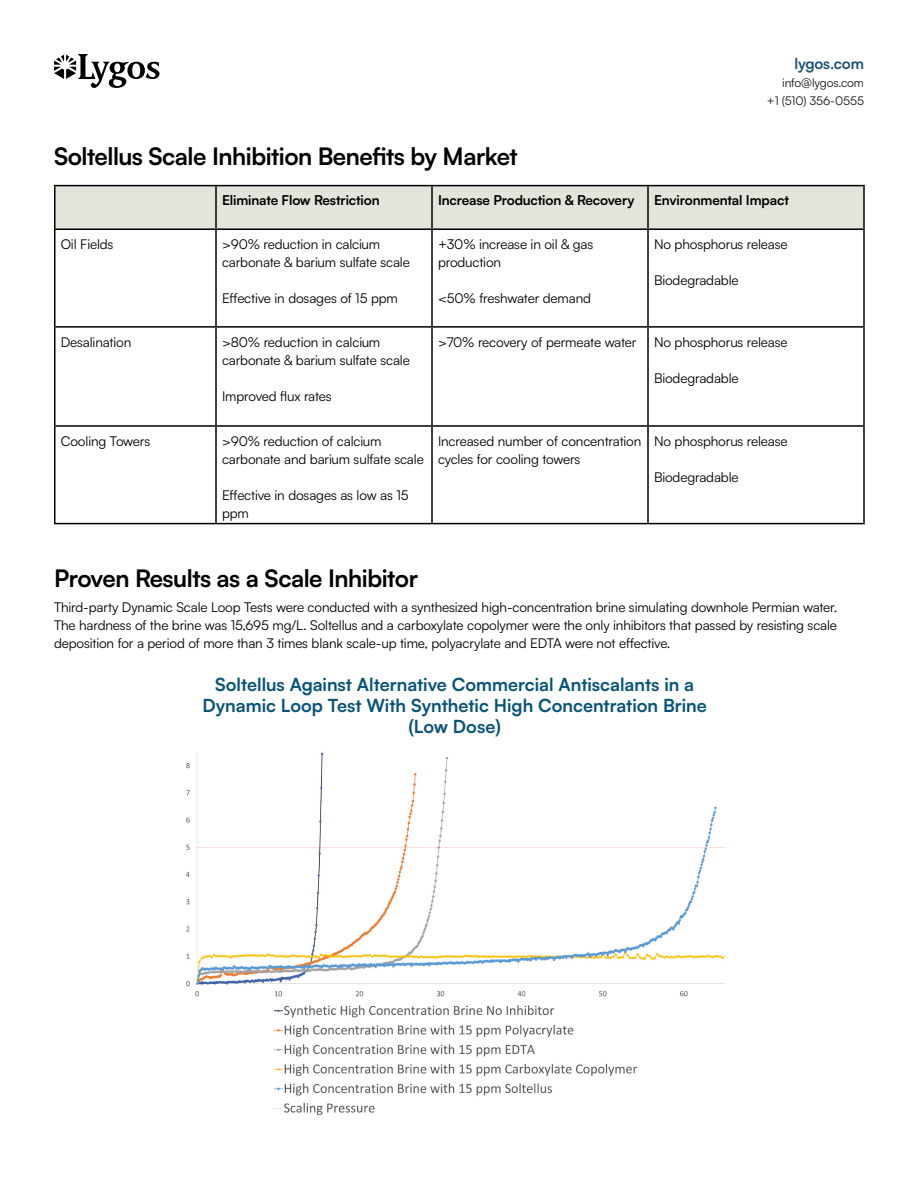
<style>
.page{position:relative;width:918px;height:1188px;background:#fff}
.page>*{position:absolute;margin:0;border:0;box-sizing:border-box;transform-origin:0 0}
.t1{font:700 24px "Satoshi";letter-spacing:-.02em;color:#000}
.t2{font:700 18px/21px "Satoshi";color:#085378;text-align:center}
.t3{font:700 15px "Satoshi";letter-spacing:-.01em;color:#1e5275}
.Body{font:13.5px/18px "Satoshi";letter-spacing:-.01em;color:#000}
.Body-2{font:700 13.5px "Satoshi";letter-spacing:-.01em;color:#000}
.t4{font:12px/18px "Satoshi";letter-spacing:-.01em;color:#161616;text-align:right}
</style>
<div class="page">
<svg style="left:54px;top:54px;width:106px;height:34px"></svg>
<div style="left:56px;top:186px;width:807px;height:42px;background:#e3e4db"></div>
<hr style="left:54px;top:185px;width:162px;height:1px;background:#000">
<hr style="left:54px;top:186px;width:2px;height:42px;background:#000">
<hr style="left:216px;top:185px;width:216px;height:1px;background:#000">
<hr style="left:215px;top:186px;width:2px;height:42px;background:#000">
<hr style="left:432px;top:185px;width:216px;height:1px;background:#000">
<hr style="left:431px;top:186px;width:2px;height:42px;background:#000">
<hr style="left:648px;top:185px;width:217px;height:1px;background:#000">
<hr style="left:647px;top:186px;width:2px;height:42px;background:#000">
<hr style="left:863px;top:186px;width:2px;height:42px;background:#000">
<hr style="left:54px;top:228px;width:162px;height:2px;background:#000">
<hr style="left:54px;top:230px;width:2px;height:96px;background:#000">
<hr style="left:216px;top:228px;width:216px;height:2px;background:#000">
<hr style="left:215px;top:230px;width:2px;height:96px;background:#000">
<hr style="left:432px;top:228px;width:216px;height:2px;background:#000">
<hr style="left:431px;top:230px;width:2px;height:96px;background:#000">
<hr style="left:648px;top:228px;width:217px;height:2px;background:#000">
<hr style="left:647px;top:230px;width:2px;height:96px;background:#000">
<hr style="left:863px;top:230px;width:2px;height:96px;background:#000">
<hr style="left:54px;top:326px;width:162px;height:2px;background:#000">
<hr style="left:54px;top:328px;width:2px;height:97px;background:#000">
<hr style="left:216px;top:326px;width:216px;height:2px;background:#000">
<hr style="left:215px;top:328px;width:2px;height:97px;background:#000">
<hr style="left:432px;top:326px;width:216px;height:2px;background:#000">
<hr style="left:431px;top:328px;width:2px;height:97px;background:#000">
<hr style="left:648px;top:326px;width:217px;height:2px;background:#000">
<hr style="left:647px;top:328px;width:2px;height:97px;background:#000">
<hr style="left:863px;top:328px;width:2px;height:97px;background:#000">
<hr style="left:54px;top:425px;width:162px;height:2px;background:#000">
<hr style="left:54px;top:427px;width:2px;height:96px;background:#000">
<hr style="left:216px;top:425px;width:216px;height:2px;background:#000">
<hr style="left:215px;top:427px;width:2px;height:96px;background:#000">
<hr style="left:432px;top:425px;width:216px;height:2px;background:#000">
<hr style="left:431px;top:427px;width:2px;height:96px;background:#000">
<hr style="left:648px;top:425px;width:217px;height:2px;background:#000">
<hr style="left:647px;top:427px;width:2px;height:96px;background:#000">
<hr style="left:863px;top:427px;width:2px;height:96px;background:#000">
<hr style="left:54px;top:523px;width:162px;height:1px;background:#000">
<hr style="left:216px;top:523px;width:216px;height:1px;background:#000">
<hr style="left:432px;top:523px;width:216px;height:1px;background:#000">
<hr style="left:648px;top:523px;width:217px;height:1px;background:#000">
<img style="left:186px;top:752px;width:539px;height:363px">
<p class="t3" style="left:794px;top:53px;width:71px">lygos.com</p>
<p class="t4" style="left:767px;top:73px;width:99px">info@lygos.com<br>+1 (510) 356-0555</p>
<h2 class="t1" style="left:54px;top:138px;width:465px">Soltellus Scale Inhibition Benefits by Market</h2>
<p class="Body-2" style="left:222px;top:191px;width:159px">Eliminate Flow Restriction</p>
<p class="Body-2" style="left:438px;top:191px;width:198px">Increase Production &amp; Recovery</p>
<p class="Body-2" style="left:654px;top:191px;width:136px">Environmental Impact</p>
<p class="Body" style="left:61px;top:234px;width:54px">Oil Fields</p>
<p class="Body" style="left:222px;top:234px;width:189px">&gt;90% reduction in calcium carbonate &amp; barium sulfate scale</p>
<p class="Body" style="left:222px;top:288px;width:177px">Effective in dosages of 15 ppm</p>
<p class="Body" style="left:438px;top:234px;width:157px">+30% increase in oil &amp; gas production</p>
<p class="Body" style="left:438px;top:288px;width:155px">&lt;50% freshwater demand</p>
<p class="Body" style="left:654px;top:234px;width:135px">No phosphorus release</p>
<p class="Body" style="left:654px;top:270px;width:86px">Biodegradable</p>
<p class="Body" style="left:61px;top:332px;width:72px">Desalination</p>
<p class="Body" style="left:222px;top:332px;width:189px">&gt;80% reduction in calcium carbonate &amp; barium sulfate scale</p>
<p class="Body" style="left:222px;top:386px;width:111px">Improved flux rates</p>
<p class="Body" style="left:61px;top:431px;width:91px">Cooling Towers</p>
<p class="Body" style="left:222px;top:431px;width:203px">&gt;90% reduction of calcium carbonate and barium sulfate scale</p>
<p class="Body" style="left:222px;top:485px;width:188px">Effective in dosages as low as 15 ppm</p>
<p class="Body" style="left:438px;top:332px;width:200px">&gt;70% recovery of permeate water</p>
<p class="Body" style="left:654px;top:332px;width:135px">No phosphorus release</p>
<p class="Body" style="left:654px;top:368px;width:86px">Biodegradable</p>
<p class="Body" style="left:438px;top:431px;width:205px">Increased number of concentration cycles for cooling towers</p>
<p class="Body" style="left:654px;top:431px;width:135px">No phosphorus release</p>
<p class="Body" style="left:654px;top:467px;width:86px">Biodegradable</p>
<h2 class="t1" style="left:54px;top:561px;width:366px">Proven Results as a Scale Inhibitor</h2>
<p class="Body" style="left:54px;top:597px;width:785px;text-align:justify">Third-party Dynamic Scale Loop Tests were conducted with a synthesized high-concentration brine simulating downhole Permian water.<br>The hardness of the brine was 15,695 mg/L. Soltellus and a carboxylate copolymer were the only inhibitors that passed by resisting scale deposition for a period of more than 3 times blank scale-up time, polyacrylate and EDTA were not effective.</p>
<h4 class="t2" style="left:202px;top:673px;width:506px">Soltellus Against Alternative Commercial Antiscalants in a<br>Dynamic Loop Test With Synthetic High Concentration Brine (Low Dose)</h4>
</div>
